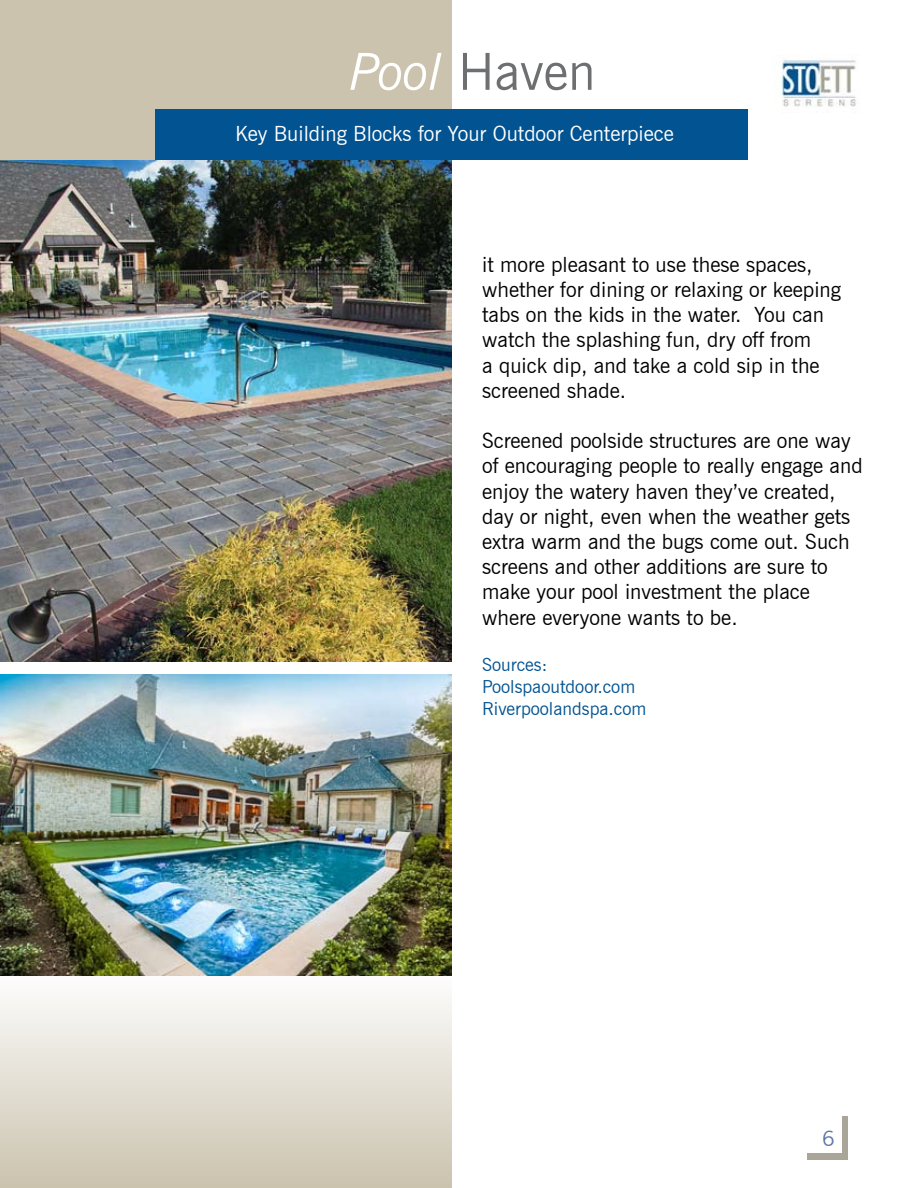
<style>
.page{position:relative;width:918px;height:1188px;background:#fff}
.page>*{position:absolute;margin:0;border:0;box-sizing:border-box;transform-origin:0 0}
.t1{font:51px "News Gothic BT";color:#6d6f71}
.t2{font:21px/25.2px "News Gothic BT";color:#000}
.t3{font:21px "News Gothic BT";color:#fff}
.t4{font:21px "News Gothic BT";color:#5d75a9}
.t5{font:18px/21.6px "News Gothic BT";color:#025392}
.s1{font-style:italic;color:#fff}
</style>
<div class="page">
<div style="left:0;top:0;width:451px;height:260px;background:#cbc3ae"></div>
<div style="left:156px;top:110px;width:592px;height:50px;background:#025392"></div>
<img style="left:774px;top:54px;width:82px;height:53px">
<img style="left:0;top:161px;width:451px;height:500px">
<div style="left:0;top:972px;width:451px;height:216px;background:linear-gradient(to bottom,#fefefe,#cbc3ae)"></div>
<img style="left:0;top:675px;width:451px;height:301px">
<div style="left:807px;top:1116px;width:41px;height:43px;background:#a9a599"></div>
<div style="left:783px;top:1102px;width:58px;height:51px;background:#fff"></div>
<h1 class="t1" style="left:350px;top:41px;width:247px"><span class="s1">Pool</span> Haven</h1>
<p class="t3" style="left:235px;top:121px;width:440px">Key Building Blocks for Your Outdoor Centerpiece</p>
<p class="t2" style="left:482px;top:252px;width:360px">it more pleasant to use these spaces, whether for dining or relaxing or keeping tabs on the kids in the water. You can watch the splashing fun, dry off from<br>a quick dip, and take a cold sip in the screened shade.</p>
<p class="t2" style="left:482px;top:428px;width:382px">Screened poolside structures are one way of encouraging people to really engage and enjoy the watery haven they’ve created, day or night, even when the weather gets extra warm and the bugs come out. Such screens and other additions are sure to make your pool investment the place where everyone wants to be.</p>
<p class="t5" style="left:482px;top:654px;width:166px">Sources:<br>Poolspaoutdoor.com<br>Riverpoolandspa.com</p>
<p class="t4" style="left:822px;top:1126px;width:14px">6</p>
</div>
